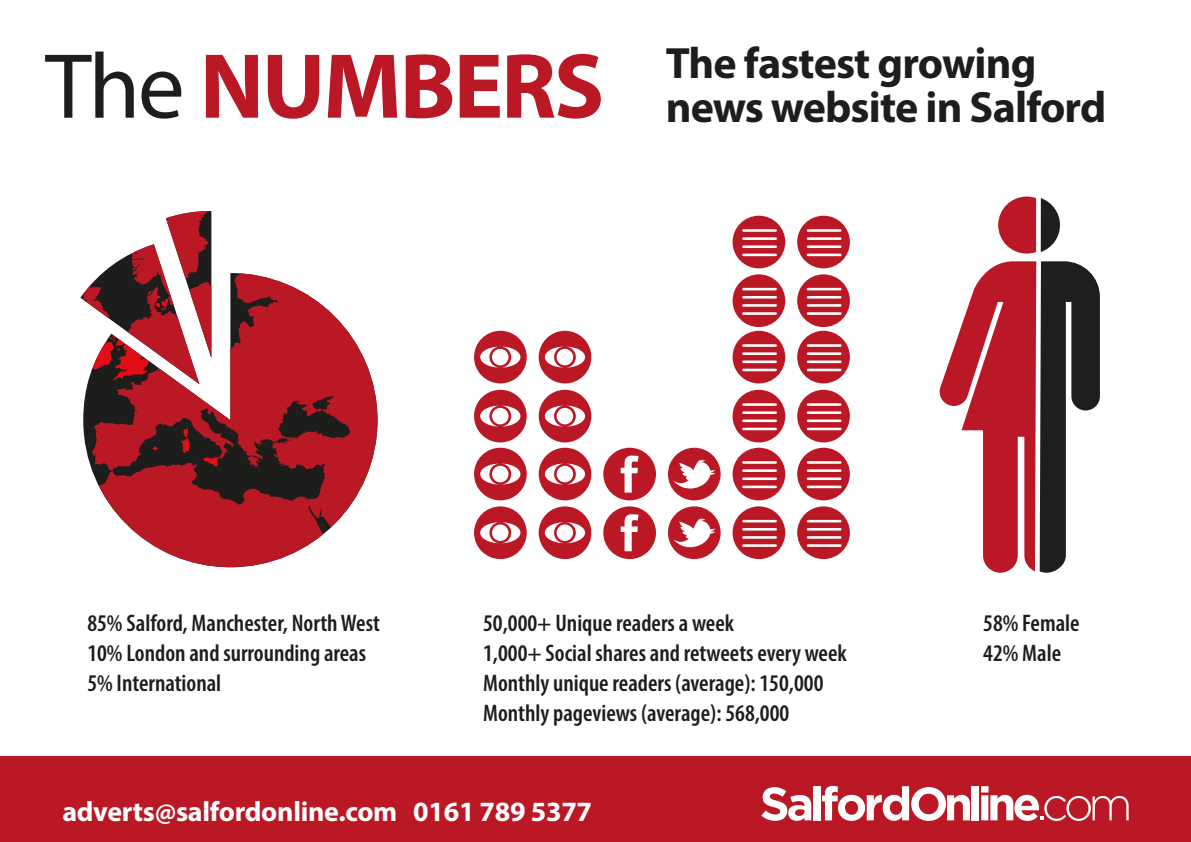
<style>
.page{position:relative;width:1191px;height:842px;background:#fff}
.page>*{position:absolute;margin:0;border:0;box-sizing:border-box;transform-origin:0 0}
.t1{font:700 44px/44px "Myriad Pro";letter-spacing:-.02em;color:#1d1d1b}
.t2{font:700 28px "Myriad Pro";letter-spacing:-.01em;color:#fff}
.t3{font:600 condensed 24px/30px "Myriad Pro";color:#1d1d1b}
.s1{font-weight:400;font-size:93.2px}
.s2{font-size:93.2px;color:#bb1825}
</style>
<div class="page">
<div style="left:0;top:757px;width:1191px;height:85px;background:#bb1825"></div>
<svg style="left:92px;top:273px;width:285px;height:294px;fill:#bb1825"></svg>
<svg style="left:181px;top:427px;width:9px;height:26px"></svg>
<svg style="left:152px;top:446px;width:6px;height:5px"></svg>
<svg style="left:203px;top:456px;width:17px;height:10px"></svg>
<svg style="left:80px;top:211px;width:131px;height:173px"></svg>
<div style="left:474px;top:506px;width:53px;height:53px;background:#bb1825;border-radius:50%"></div>
<svg style="left:480px;top:522px;width:40px;height:21px"></svg>
<div style="left:492px;top:524px;width:16px;height:17px;background:#fff;border-radius:50%"></div>
<div style="left:538px;top:506px;width:53px;height:53px;background:#bb1825;border-radius:50%"></div>
<svg style="left:545px;top:522px;width:40px;height:21px"></svg>
<div style="left:556px;top:524px;width:17px;height:17px;background:#fff;border-radius:50%"></div>
<div style="left:603px;top:506px;width:53px;height:53px;background:#bb1825;border-radius:50%"></div>
<svg style="left:620px;top:514px;width:18px;height:37px"></svg>
<div style="left:668px;top:506px;width:52px;height:53px;background:#bb1825;border-radius:50%"></div>
<svg style="left:673px;top:518px;width:42px;height:35px"></svg>
<div style="left:797px;top:506px;width:53px;height:53px;background:#bb1825;border-radius:50%"></div>
<hr style="left:807px;top:520px;width:34px;height:2px;background:#fff">
<hr style="left:807px;top:528px;width:34px;height:3px;background:#fff">
<hr style="left:807px;top:536px;width:34px;height:3px;background:#fff">
<hr style="left:807px;top:544px;width:34px;height:3px;background:#fff">
<div style="left:732px;top:506px;width:53px;height:53px;background:#bb1825;border-radius:50%"></div>
<hr style="left:742px;top:520px;width:35px;height:2px;background:#fff">
<hr style="left:742px;top:528px;width:35px;height:3px;background:#fff">
<hr style="left:742px;top:536px;width:35px;height:3px;background:#fff">
<hr style="left:742px;top:544px;width:35px;height:3px;background:#fff">
<div style="left:474px;top:448px;width:53px;height:52px;background:#bb1825;border-radius:50%"></div>
<svg style="left:480px;top:463px;width:40px;height:22px"></svg>
<div style="left:492px;top:466px;width:16px;height:16px;background:#fff;border-radius:50%"></div>
<div style="left:538px;top:448px;width:53px;height:52px;background:#bb1825;border-radius:50%"></div>
<svg style="left:545px;top:463px;width:40px;height:22px"></svg>
<div style="left:556px;top:466px;width:17px;height:16px;background:#fff;border-radius:50%"></div>
<div style="left:603px;top:448px;width:53px;height:52px;background:#bb1825;border-radius:50%"></div>
<svg style="left:620px;top:455px;width:18px;height:38px"></svg>
<div style="left:668px;top:448px;width:52px;height:52px;background:#bb1825;border-radius:50%"></div>
<svg style="left:673px;top:460px;width:42px;height:35px"></svg>
<div style="left:797px;top:448px;width:53px;height:52px;background:#bb1825;border-radius:50%"></div>
<hr style="left:807px;top:461px;width:34px;height:3px;background:#fff">
<hr style="left:807px;top:469px;width:34px;height:3px;background:#fff">
<hr style="left:807px;top:477px;width:34px;height:3px;background:#fff">
<hr style="left:807px;top:486px;width:34px;height:2px;background:#fff">
<div style="left:732px;top:448px;width:53px;height:52px;background:#bb1825;border-radius:50%"></div>
<hr style="left:742px;top:461px;width:35px;height:3px;background:#fff">
<hr style="left:742px;top:469px;width:35px;height:3px;background:#fff">
<hr style="left:742px;top:477px;width:35px;height:3px;background:#fff">
<hr style="left:742px;top:486px;width:35px;height:2px;background:#fff">
<div style="left:474px;top:390px;width:53px;height:52px;background:#bb1825;border-radius:50%"></div>
<svg style="left:480px;top:406px;width:40px;height:21px"></svg>
<div style="left:492px;top:408px;width:16px;height:16px;background:#fff;border-radius:50%"></div>
<div style="left:538px;top:390px;width:53px;height:52px;background:#bb1825;border-radius:50%"></div>
<svg style="left:545px;top:406px;width:40px;height:21px"></svg>
<div style="left:556px;top:408px;width:17px;height:16px;background:#fff;border-radius:50%"></div>
<div style="left:797px;top:390px;width:53px;height:52px;background:#bb1825;border-radius:50%"></div>
<hr style="left:807px;top:403px;width:34px;height:3px;background:#fff">
<hr style="left:807px;top:411px;width:34px;height:3px;background:#fff">
<hr style="left:807px;top:419px;width:34px;height:3px;background:#fff">
<hr style="left:807px;top:428px;width:34px;height:2px;background:#fff">
<div style="left:732px;top:390px;width:53px;height:52px;background:#bb1825;border-radius:50%"></div>
<hr style="left:742px;top:403px;width:35px;height:3px;background:#fff">
<hr style="left:742px;top:411px;width:35px;height:3px;background:#fff">
<hr style="left:742px;top:419px;width:35px;height:3px;background:#fff">
<hr style="left:742px;top:428px;width:35px;height:2px;background:#fff">
<div style="left:474px;top:331px;width:53px;height:52px;background:#bb1825;border-radius:50%"></div>
<svg style="left:480px;top:347px;width:40px;height:21px"></svg>
<div style="left:492px;top:349px;width:16px;height:16px;background:#fff;border-radius:50%"></div>
<div style="left:538px;top:331px;width:53px;height:52px;background:#bb1825;border-radius:50%"></div>
<svg style="left:545px;top:347px;width:40px;height:21px"></svg>
<div style="left:556px;top:349px;width:17px;height:16px;background:#fff;border-radius:50%"></div>
<div style="left:797px;top:331px;width:53px;height:52px;background:#bb1825;border-radius:50%"></div>
<hr style="left:807px;top:344px;width:34px;height:3px;background:#fff">
<hr style="left:807px;top:352px;width:34px;height:3px;background:#fff">
<hr style="left:807px;top:360px;width:34px;height:3px;background:#fff">
<hr style="left:807px;top:369px;width:34px;height:2px;background:#fff">
<div style="left:732px;top:331px;width:53px;height:52px;background:#bb1825;border-radius:50%"></div>
<hr style="left:742px;top:344px;width:35px;height:3px;background:#fff">
<hr style="left:742px;top:352px;width:35px;height:3px;background:#fff">
<hr style="left:742px;top:360px;width:35px;height:3px;background:#fff">
<hr style="left:742px;top:369px;width:35px;height:2px;background:#fff">
<div style="left:797px;top:274px;width:53px;height:53px;background:#bb1825;border-radius:50%"></div>
<hr style="left:807px;top:288px;width:34px;height:2px;background:#fff">
<hr style="left:807px;top:296px;width:34px;height:3px;background:#fff">
<hr style="left:807px;top:304px;width:34px;height:3px;background:#fff">
<hr style="left:807px;top:312px;width:34px;height:3px;background:#fff">
<div style="left:732px;top:274px;width:53px;height:53px;background:#bb1825;border-radius:50%"></div>
<hr style="left:742px;top:288px;width:35px;height:2px;background:#fff">
<hr style="left:742px;top:296px;width:35px;height:3px;background:#fff">
<hr style="left:742px;top:304px;width:35px;height:3px;background:#fff">
<hr style="left:742px;top:312px;width:35px;height:3px;background:#fff">
<div style="left:797px;top:216px;width:53px;height:52px;background:#bb1825;border-radius:50%"></div>
<hr style="left:807px;top:229px;width:34px;height:3px;background:#fff">
<hr style="left:807px;top:237px;width:34px;height:3px;background:#fff">
<hr style="left:807px;top:245px;width:34px;height:3px;background:#fff">
<hr style="left:807px;top:254px;width:34px;height:2px;background:#fff">
<div style="left:732px;top:216px;width:53px;height:52px;background:#bb1825;border-radius:50%"></div>
<hr style="left:742px;top:229px;width:35px;height:3px;background:#fff">
<hr style="left:742px;top:237px;width:35px;height:3px;background:#fff">
<hr style="left:742px;top:245px;width:35px;height:3px;background:#fff">
<hr style="left:742px;top:254px;width:35px;height:2px;background:#fff">
<svg style="left:761px;top:787px;width:50px;height:34px"></svg>
<div style="left:813px;top:786px;width:7px;height:34px;background:#fff"></div>
<svg style="left:822px;top:786px;width:148px;height:35px"></svg>
<div style="left:971px;top:786px;width:8px;height:34px;background:#fff"></div>
<svg style="left:981px;top:786px;width:147px;height:35px"></svg>
<svg style="left:998px;top:197px;width:62px;height:57px"></svg>
<svg style="left:939px;top:261px;width:161px;height:312px"></svg>
<h1 class="t1" style="left:666px;top:40px;width:442px;text-indent:-620px"><span class="s1">The</span> <span class="s2">NUMBERS</span> The fastest growing news website in Salford</h1>
<p class="t3" style="left:87px;top:607px;width:294px">85% Salford, Manchester, North West<br>10% London and surrounding areas<br>5% International</p>
<p class="t3" style="left:483px;top:607px;width:365px">50,000+ Unique readers a week<br>1,000+ Social shares and retweets every week Monthly unique readers (average): 150,000<br>Monthly pageviews (average): 568,000</p>
<p class="t3" style="left:983px;top:607px;width:98px">58% Female<br>42% Male</p>
<p class="t2" style="left:62px;top:793px;width:531px">adverts@salfordonline.com 0161 789 5377</p>
</div>
